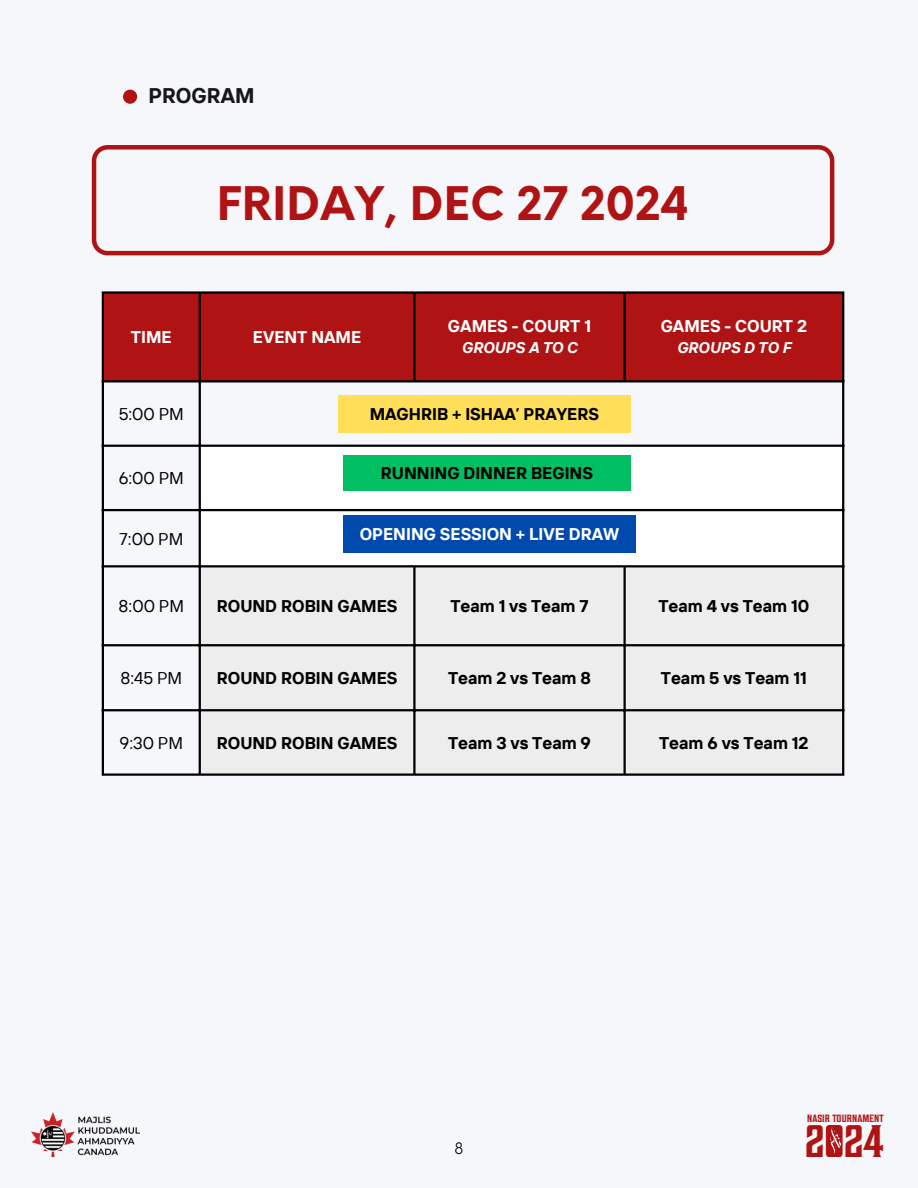
<style>
.page{position:relative;width:918px;height:1188px;background:#f6f7fa}
.page>*{position:absolute;margin:0;border:0;box-sizing:border-box;transform-origin:0 0}
.t1{font:45.6px "Sheepman";color:#af1313}
.t2{font:700 45.15px "Neue Einstellung";color:#af1313}
.t3{font:700 21.15px "TT Interphases";color:#171719}
.t4{font:700 16.95px "TT Interphases";color:#000}
.t5{font:700 16.95px "TT Interphases";color:#fff}
.t6{font:16.95px "TT Interphases";color:#000}
.t7{font:italic 700 15.45px "TT Interphases";color:#fff}
.t8{font:15.45px "Neue Einstellung";color:#000}
.t9{font:10.5px "Sheepman";letter-spacing:.01em;color:#af1313}
.s1{font-size:45.45px}
</style>
<div class="page">
<div style="left:123px;top:90px;width:14px;height:14px;background:#af1313;border-radius:50%"></div>
<svg style="left:92px;top:145px;width:742px;height:110px"></svg>
<img style="left:31px;top:1113px;width:108px;height:44px">
<img style="left:828px;top:1128px;width:13px;height:26px">
<div style="left:104px;top:294px;width:738px;height:86px;background:#af1313"></div>
<div style="left:201px;top:490px;width:641px;height:63px;background:#fff"></div>
<div style="left:201px;top:567px;width:641px;height:206px;background:#ededed"></div>
<hr style="left:102px;top:294px;width:2px;height:479px;background:#000">
<hr style="left:199px;top:294px;width:2px;height:479px;background:#000">
<hr style="left:413px;top:294px;width:3px;height:86px;background:#000">
<hr style="left:413px;top:567px;width:3px;height:206px;background:#000">
<hr style="left:623px;top:294px;width:3px;height:86px;background:#000">
<hr style="left:623px;top:567px;width:3px;height:206px;background:#000">
<hr style="left:842px;top:294px;width:2px;height:479px;background:#000">
<hr style="left:102px;top:291px;width:742px;height:3px;background:#000">
<hr style="left:102px;top:380px;width:742px;height:2px;background:#000">
<hr style="left:102px;top:445px;width:742px;height:2px;background:#000">
<hr style="left:102px;top:509px;width:742px;height:2px;background:#000">
<hr style="left:102px;top:565px;width:742px;height:2px;background:#000">
<hr style="left:102px;top:644px;width:742px;height:2px;background:#000">
<hr style="left:102px;top:709px;width:742px;height:2px;background:#000">
<hr style="left:102px;top:773px;width:742px;height:3px;background:#000">
<div style="left:338px;top:396px;width:293px;height:37px;background:#ffde59"></div>
<div style="left:343px;top:455px;width:288px;height:35px;background:#00bf63"></div>
<div style="left:343px;top:515px;width:293px;height:37px;background:#004aad"></div>
<p class="t3" style="left:148px;top:82px;width:108px">PROGRAM</p>
<p class="t2" style="left:217px;top:163px;width:474px">FRIDAY, DEC 27 2024</p>
<h2 class="t5" style="left:131px;top:326px;width:42px">TIME</h2>
<h1 class="t5" style="left:253px;top:326px;width:110px">EVENT NAME</h1>
<p class="t5" style="left:448px;top:315px;width:145px">GAMES - COURT 1</p>
<p class="t7" style="left:462px;top:338px;width:118px">GROUPS A TO C</p>
<p class="t6" style="left:119px;top:403px;width:67px">5:00 PM</p>
<p class="t6" style="left:119px;top:467px;width:67px">6:00 PM</p>
<p class="t4" style="left:370px;top:403px;width:231px">MAGHRIB + ISHAA’ PRAYERS</p>
<p class="t4" style="left:381px;top:462px;width:214px">RUNNING DINNER BEGINS</p>
<p class="t6" style="left:119px;top:528px;width:66px">7:00 PM</p>
<p class="t5" style="left:360px;top:523px;width:261px">OPENING SESSION + LIVE DRAW</p>
<p class="t5" style="left:661px;top:315px;width:148px">GAMES - COURT 2</p>
<p class="t7" style="left:677px;top:338px;width:116px">GROUPS D TO F</p>
<p class="t6" style="left:119px;top:596px;width:67px">8:00 PM</p>
<p class="t4" style="left:217px;top:596px;width:182px">ROUND ROBIN GAMES</p>
<p class="t4" style="left:450px;top:596px;width:140px">Team 1 vs Team 7</p>
<p class="t4" style="left:658px;top:596px;width:152px">Team 4 vs Team 10</p>
<p class="t6" style="left:120px;top:667px;width:63px">8:45 PM</p>
<p class="t4" style="left:217px;top:667px;width:182px">ROUND ROBIN GAMES</p>
<p class="t4" style="left:448px;top:667px;width:144px">Team 2 vs Team 8</p>
<p class="t4" style="left:661px;top:667px;width:148px">Team 5 vs Team 11</p>
<p class="t6" style="left:120px;top:732px;width:65px">9:30 PM</p>
<p class="t4" style="left:217px;top:732px;width:182px">ROUND ROBIN GAMES</p>
<p class="t4" style="left:448px;top:732px;width:144px">Team 3 vs Team 9</p>
<p class="t4" style="left:659px;top:732px;width:151px">Team 6 vs Team 12</p>
<p class="t8" style="left:455px;top:1135px;width:10px">8</p>
<p class="t9" style="left:807px;top:1113px;width:78px">NASIR TOURNAMENT</p>
<h1 class="t1" style="left:805px;top:1116px;width:80px">2<span class="s1">0</span>24</h1>
</div>
